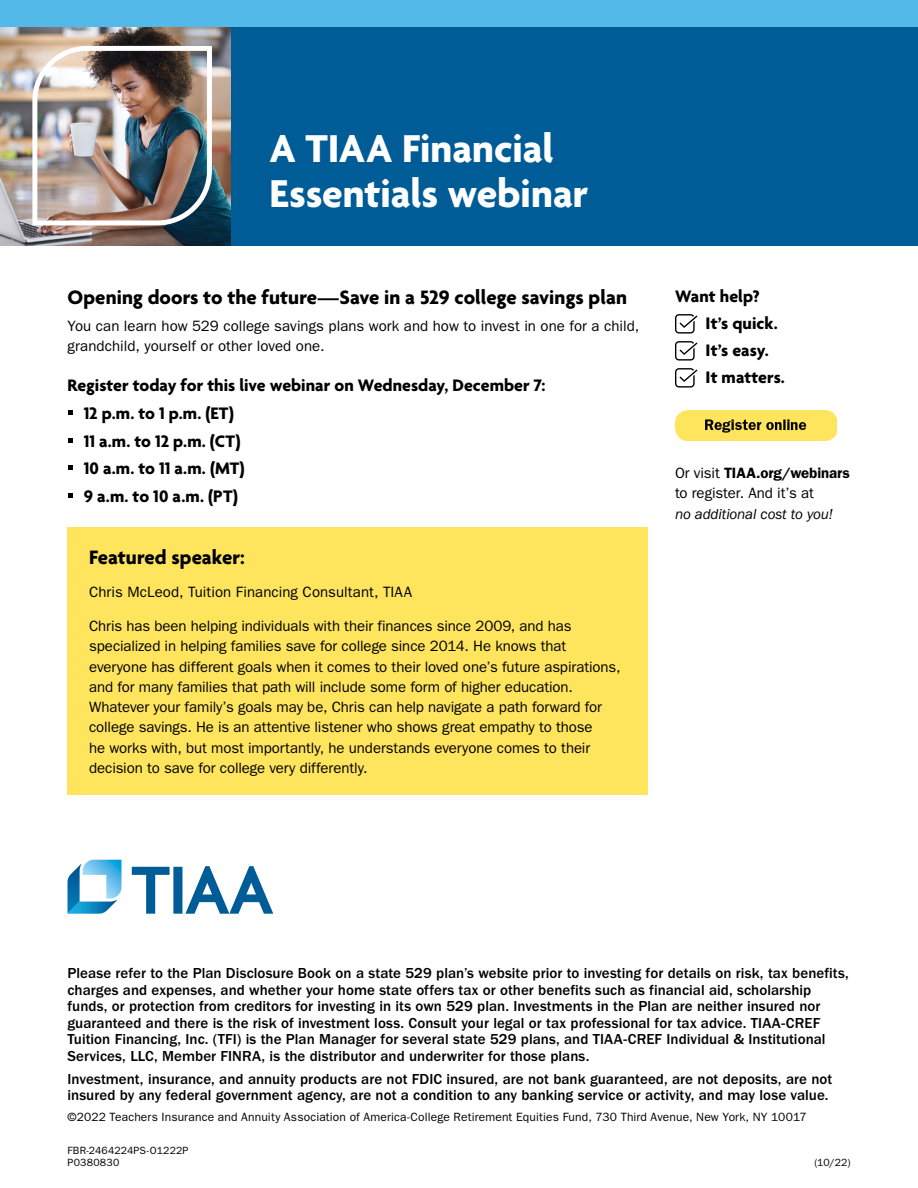
<style>
.page{position:relative;width:918px;height:1188px;background:#fff}
.page>*{position:absolute;margin:0;border:0;box-sizing:border-box;transform-origin:0 0}
._4B_Headline_Page_Ti{font:700 42px/45px "Agenda";color:#fff}
._5A_Page_Subtitle__A{font:700 21px "Agenda";color:#000}
._6A_Body_Subhead__AB{font:700 18px "Agenda";color:#000}
._6c{font:700 18px "Agenda";letter-spacing:.005em;color:#000}
._16B_Legal__FGM_10_1{font:500 15px/16.5px "ITC Franklin Gothic Std";letter-spacing:.005em;color:#000}
._7A_Body_Text__FG_10{font:15px/20.2px "ITC Franklin Gothic Std";letter-spacing:-.005em;color:#000}
._16A_Legal__FG_8_9{font:12px "ITC Franklin Gothic Std";letter-spacing:.01em;color:#000}
.t1{font:10.5px/12px "ITC Franklin Gothic Std";letter-spacing:.02em;color:#000}
.s1{font-weight:600}
.s2{font-style:italic}
</style>
<div class="page">
<div style="left:0;top:0;width:918px;height:27px;background:#52b9e9"></div>
<div style="left:0;top:27px;width:918px;height:219px;background:#005c97"></div>
<svg style="left:68px;top:410px;width:5px;height:5px"></svg>
<svg style="left:68px;top:438px;width:5px;height:5px"></svg>
<svg style="left:68px;top:465px;width:5px;height:5px"></svg>
<svg style="left:68px;top:493px;width:5px;height:5px"></svg>
<div style="left:68px;top:527px;width:580px;height:268px;background:#ffe55e"></div>
<svg style="left:675px;top:314px;width:22px;height:20px"></svg>
<svg style="left:675px;top:341px;width:22px;height:20px"></svg>
<svg style="left:675px;top:368px;width:22px;height:20px"></svg>
<img style="left:0;top:27px;width:230px;height:219px">
<img style="left:32px;top:46px;width:180px;height:179px">
<svg style="left:132px;top:866px;width:141px;height:48px"></svg>
<svg style="left:67px;top:859px;width:55px;height:55px"></svg>
<img style="left:675px;top:410px;width:162px;height:31px">
<p class="_4B_Headline_Page_Ti" style="left:270px;top:128px;width:320px">A TIAA Financial<br>Essentials webinar</p>
<p class="_5A_Page_Subtitle__A" style="left:68px;top:286px;width:561px">Opening doors to the future—Save in a 529 college savings plan</p>
<p class="_7A_Body_Text__FG_10" style="left:68px;top:316px;width:573px">You can learn how 529 college savings plans work and how to invest in one for a child, grandchild, yourself or other loved one.</p>
<p class="_6A_Body_Subhead__AB" style="left:68px;top:376px;width:480px">Register today for this live webinar on Wednesday, December 7:</p>
<p class="_6A_Body_Subhead__AB" style="left:84px;top:403px;width:152px">12 p.m. to 1 p.m. (ET)</p>
<p class="_6c" style="left:84px;top:431px;width:158px">11 a.m. to 12 p.m. (CT)</p>
<p class="_6c" style="left:84px;top:459px;width:163px">10 a.m. to 11 a.m. (MT)</p>
<p class="_6c" style="left:84px;top:487px;width:156px">9 a.m. to 10 a.m. (PT)</p>
<p class="_5A_Page_Subtitle__A" style="left:89px;top:546px;width:157px">Featured speaker:</p>
<p class="_7A_Body_Text__FG_10" style="left:89px;top:582px;width:325px">Chris McLeod, Tuition Financing Consultant, TIAA</p>
<p class="_7A_Body_Text__FG_10" style="left:89px;top:616px;width:533px">Chris has been helping individuals with their finances since 2009, and has specialized in helping families save for college since 2014. He knows that everyone has different goals when it comes to their loved one’s future aspirations, and for many families that path will include some form of higher education.<br>Whatever your family’s goals may be, Chris can help navigate a path forward for college savings. He is an attentive listener who shows great empathy to those<br>he works with, but most importantly, he understands everyone comes to their decision to save for college very differently.</p>
<p class="_6A_Body_Subhead__AB" style="left:675px;top:287px;width:86px">Want help?</p>
<p class="_6A_Body_Subhead__AB" style="left:706px;top:314px;width:74px">It’s quick.</p>
<p class="_6A_Body_Subhead__AB" style="left:706px;top:341px;width:65px">It’s easy.</p>
<p class="_6A_Body_Subhead__AB" style="left:706px;top:368px;width:81px">It matters.</p>
<p class="_7A_Body_Text__FG_10" style="left:675px;top:463px;width:176px">Or visit <span class="s1">TIAA.org/webinars </span>to register. And it’s at<br><span class="s2">no additional cost to you!</span></p>
<p class="_16B_Legal__FGM_10_1" style="left:68px;top:965px;width:783px">Please refer to the Plan Disclosure Book on a state 529 plan’s website prior to investing for details on risk, tax benefits, charges and expenses, and whether your home state offers tax or other benefits such as financial aid, scholarship funds, or protection from creditors for investing in its own 529 plan. Investments in the Plan are neither insured nor guaranteed and there is the risk of investment loss. Consult your legal or tax professional for tax advice. TIAA-CREF Tuition Financing, Inc. (TFI) is the Plan Manager for several state 529 plans, and TIAA-CREF Individual &amp; Institutional Services, LLC, Member FINRA, is the distributor and underwriter for those plans.</p>
<p class="_16B_Legal__FGM_10_1" style="left:68px;top:1071px;width:766px">Investment, insurance, and annuity products are not FDIC insured, are not bank guaranteed, are not deposits, are not insured by any federal government agency, are not a condition to any banking service or activity, and may lose value.</p>
<p class="_16A_Legal__FG_8_9" style="left:68px;top:1110px;width:741px">©2022 Teachers Insurance and Annuity Association of America-College Retirement Equities Fund, 730 Third Avenue, New York, NY 10017</p>
<p class="t1" style="left:68px;top:1144px;width:122px">FBR-2464224PS-O1222P<br>P0380830</p>
<p class="t1" style="left:814px;top:1156px;width:38px">(10/22)</p>
</div>
